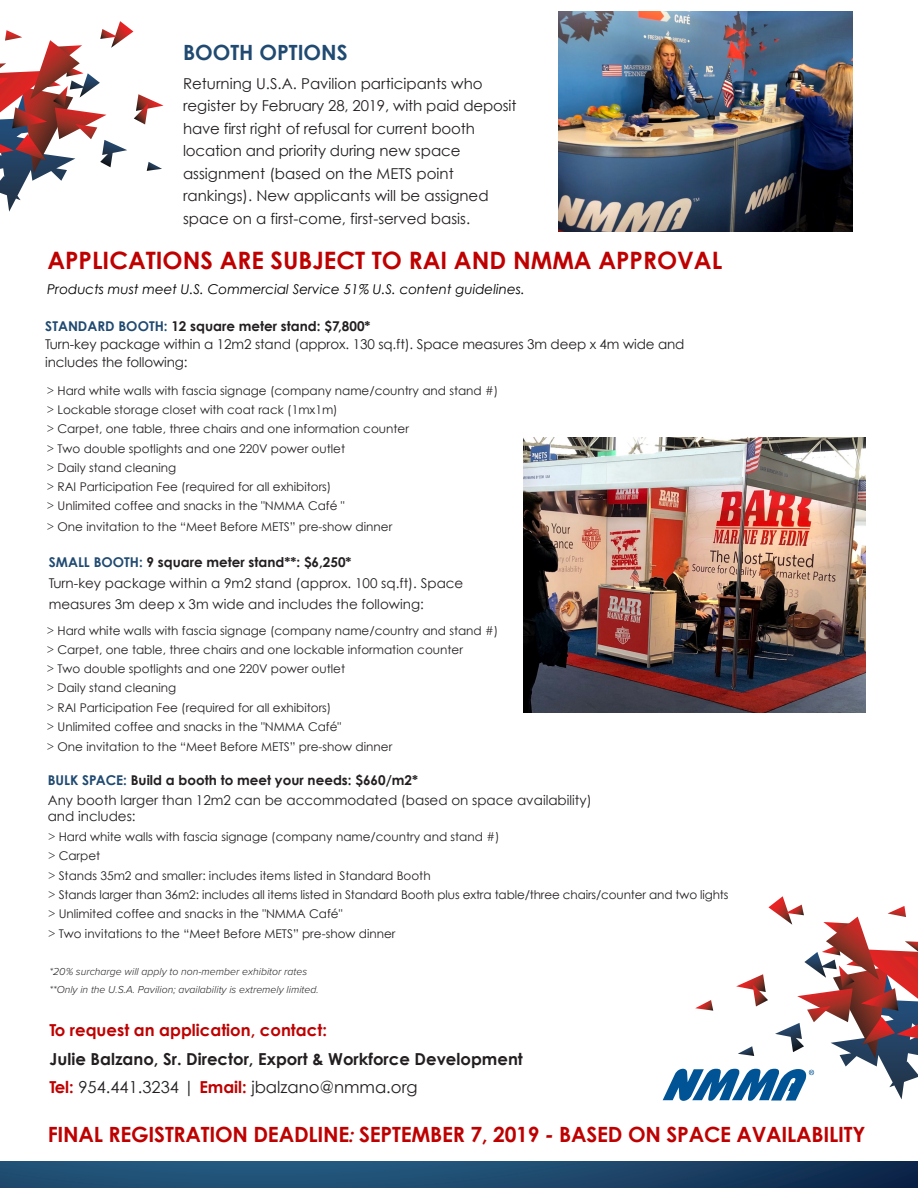
<style>
.page{position:relative;width:918px;height:1188px;background:#fff}
.page>*{position:absolute;margin:0;border:0;box-sizing:border-box;transform-origin:0 0}
.t1{font:700 24px "Century Gothic";color:#bf0000}
.t2{font:700 21px "Century Gothic";letter-spacing:-.01em;color:#bf0000}
.t3{font:700 21px "Century Gothic";color:#204a71}
.t4{font:700 16.5px/28.3px "Century Gothic";color:#231f20}
.t5{font:700 16.5px "Century Gothic";color:#bf0000}
.t6{font:15px/22.5px "Century Gothic";color:#231f20}
.t7{font:13.5px/18.1px "Century Gothic";color:#231f20}
.t8{font:italic 13.5px "Century Gothic";color:#000}
.t9{font:12px/19.4px "Century Gothic";color:#231f20}
.t10{font:italic 300 10.5px/18px "Proxima Nova";color:#231f20}
.s1{font-weight:700;color:#204a71}
.s2{font-weight:700}
.s3{font-family:"Proxima Nova";font-weight:300;font-size:13.5px}
.s4{color:#bf0000}
.s5{font-weight:400}
.s6{font-family:"Proxima Nova";font-weight:600;font-style:italic}
.s7{font-style:italic}
</style>
<div class="page">
<svg style="left:0;top:21px;width:164px;height:191px"></svg>
<svg style="left:663px;top:896px;width:255px;height:205px"></svg>
<svg style="left:0;top:1161px;width:918px;height:27px;background:#1c476b"></svg>
<img style="left:523px;top:438px;width:342px;height:274px">
<img style="left:559px;top:11px;width:293px;height:220px">
<h2 class="t3" style="left:183px;top:37px;width:166px">BOOTH OPTIONS</h2>
<p class="t6" style="left:183px;top:72px;width:335px">Returning U.S.A. Pavilion participants who register by February 28, 2019, with paid deposit have first right of refusal for current booth location and priority during new space assignment (based on the METS point rankings). New applicants will be assigned space on a first-come, first-served basis.</p>
<h1 class="t1" style="left:47px;top:242px;width:676px">APPLICATIONS ARE SUBJECT TO RAI AND NMMA APPROVAL</h1>
<p class="t8" style="left:47px;top:280px;width:479px">Products must meet U.S. Commercial Service 51% U.S. content guidelines.</p>
<p class="t7" style="left:45px;top:317px;width:641px"><span class="s1">STANDARD BOOTH:</span> <span class="s2">12 square meter stand: $7,800*<br></span>Turn-key package within a 12m2 stand (approx. 130 sq.ft). Space measures 3m deep x 4m wide and includes the following:</p>
<p class="t9" style="left:47px;top:381px;width:452px"><span class="s3">&gt;</span> Hard white walls with fascia signage (company name/country and stand #) <span class="s3">&gt;</span> Lockable storage closet with coat rack (1mx1m)<br><span class="s3">&gt;</span> Carpet, one table, three chairs and one information counter<br><span class="s3">&gt;</span> Two double spotlights and one 220V power outlet<br><span class="s3">&gt;</span> Daily stand cleaning<br><span class="s3">&gt;</span> RAI Participation Fee (required for all exhibitors)<br><span class="s3">&gt;</span> Unlimited coffee and snacks in the "NMMA Café "<br><span class="s3">&gt;</span> One invitation to the “Meet Before METS” pre-show dinner</p>
<p class="t7" style="left:49px;top:552px;width:416px;line-height:21px"><span class="s1">SMALL BOOTH:</span> <span class="s2">9 square meter stand**: $6,250*<br></span>Turn-key package within a 9m2 stand (approx. 100 sq.ft). Space measures 3m deep x 3m wide and includes the following:</p>
<p class="t9" style="left:47px;top:621px;width:452px"><span class="s3">&gt;</span> Hard white walls with fascia signage (company name/country and stand #) <span class="s3">&gt;</span> Carpet, one table, three chairs and one lockable information counter<br><span class="s3">&gt;</span> Two double spotlights and one 220V power outlet<br><span class="s3">&gt;</span> Daily stand cleaning<br><span class="s3">&gt;</span> RAI Participation Fee (required for all exhibitors)<br><span class="s3">&gt;</span> Unlimited coffee and snacks in the "NMMA Café"<br><span class="s3">&gt;</span> One invitation to the “Meet Before METS” pre-show dinner</p>
<p class="t7" style="left:48px;top:770px;width:546px;line-height:20px"><span class="s1">BULK SPACE:</span> <span class="s2">Build a booth to meet your needs: $660/m2*<br></span>Any booth larger than 12m2 can be accommodated (based on space availability)</p>
<p class="t7" style="left:48px;top:807px;width:90px">and includes:</p>
<p class="t9" style="left:48px;top:827px;width:682px"><span class="s3">&gt;</span> Hard white walls with fascia signage (company name/country and stand #)<br><span class="s3">&gt;</span> Carpet<br><span class="s3">&gt;</span> Stands 35m2 and smaller: includes items listed in Standard Booth<br><span class="s3">&gt;</span> Stands larger than 36m2: includes all items listed in Standard Booth plus extra table/three chairs/counter and two lights <span class="s3">&gt;</span> Unlimited coffee and snacks in the "NMMA Café"<br><span class="s3">&gt;</span> Two invitations to the “Meet Before METS” pre-show dinner</p>
<p class="t10" style="left:50px;top:962px;width:271px">*20% surcharge will apply to non-member exhibitor rates **Only in the U.S.A. Pavilion; availability is extremely limited.</p>
<h3 class="t5" style="left:50px;top:1018px;width:279px">To request an application, contact:</h3>
<h3 class="t4" style="left:50px;top:1044px;width:475px">Julie Balzano, Sr. Director, Export &amp; Workforce Development<br><span class="s4">Tel:</span> <span class="s5">954.441.3234 |</span> <span class="s4">Email:</span> <span class="s5">jbalzano@nmma.org</span></h3>
<h2 class="t2" style="left:48px;top:1118px;width:819px">FINAL REGISTRATION DEADLINE<span class="s6">:</span> SEPTEMBER 7, 2019 <span class="s7">-</span> BASED ON SPACE AVAILABILITY</h2>
</div>
